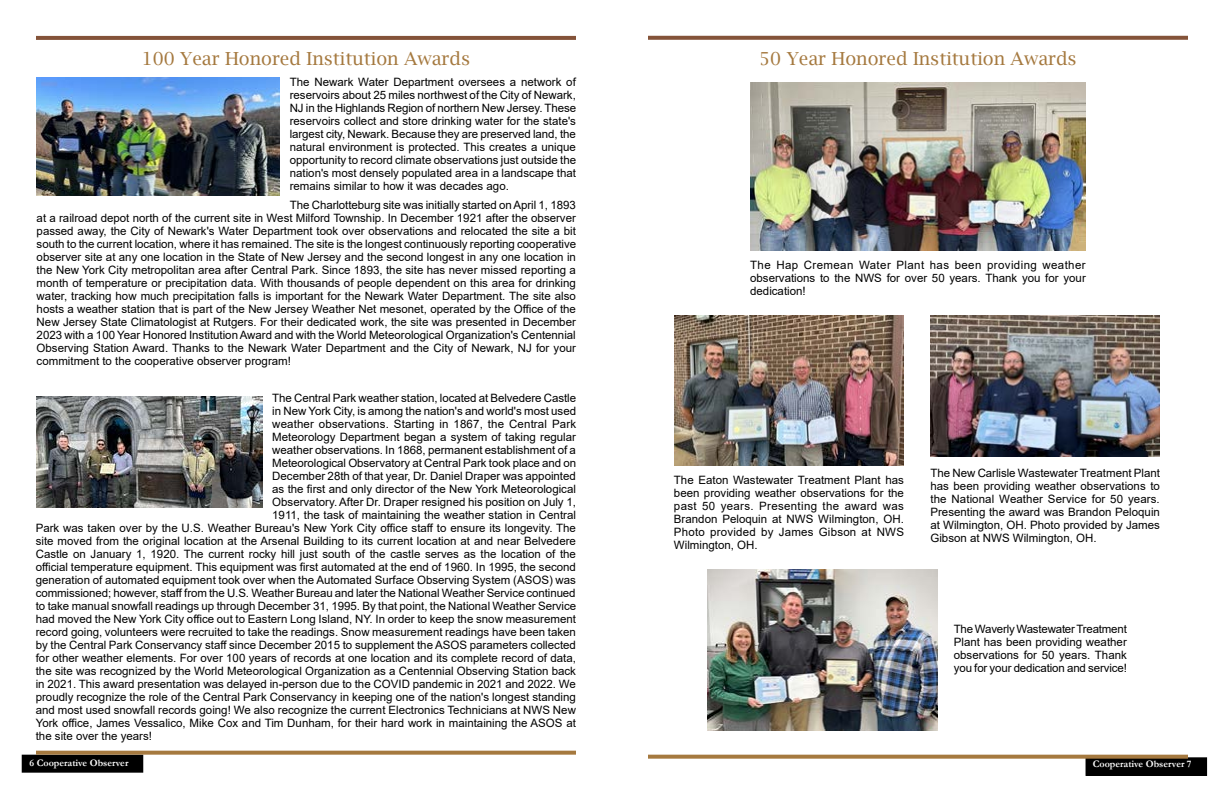
<style>
.page{position:relative;width:1224px;height:792px;background:#fff}
.page>*{position:absolute;margin:0;border:0;box-sizing:border-box;transform-origin:0 0}
.t1{font:18px "Lucida Bright";color:#a5793f}
.t2{font:11.5px/13px "Arial";color:#000;text-align:justify}
.t3{font:700 10px "Garamond";color:#fff}
</style>
<div class="page">
<div style="left:1086px;top:758px;width:121px;height:17px;background:#000"></div>
<div style="left:1086px;top:757px;width:121px;height:19px;border:1px solid #000"></div>
<div style="left:22px;top:755px;width:121px;height:17px;background:#000"></div>
<div style="left:22px;top:755px;width:121px;height:18px;border:1px solid #000"></div>
<svg style="left:648px;top:755px;width:540px;height:4px;background:#a87f4a"></svg>
<svg style="left:36px;top:751px;width:540px;height:4px;background:#ab824d"></svg>
<svg style="left:36px;top:36px;width:540px;height:4px;background:#86563d"></svg>
<img style="left:37px;top:78px;width:243px;height:117px">
<img style="left:36px;top:396px;width:226px;height:111px">
<svg style="left:648px;top:36px;width:540px;height:4px;background:#8a5c43"></svg>
<img style="left:674px;top:316px;width:230px;height:149px">
<img style="left:931px;top:316px;width:229px;height:140px">
<img style="left:708px;top:569px;width:230px;height:162px">
<img style="left:750px;top:83px;width:336px;height:168px">
<h1 class="t1" style="left:142px;top:48px;width:330px">100 Year Honored Institution Awards</h1>
<p class="t2" style="left:290px;top:76px;width:288px">The Newark Water Department oversees a network of reservoirs about 25 miles northwest of the City of Newark, NJ in the Highlands Region of northern New Jersey. These reservoirs collect and store drinking water for the state's largest city, Newark. Because they are preserved land, the natural environment is protected. This creates a unique opportunity to record climate observations just outside the nation's most densely populated area in a landscape that remains similar to how it was decades ago.</p>
<p class="t2" style="left:37px;top:198px;width:541px;text-indent:253px">The Charlotteburg site was initially started on April 1, 1893 at a railroad depot north of the current site in West Milford Township. In December 1921 after the observer passed away, the City of Newark's Water Department took over observations and relocated the site a bit south to the current location, where it has remained. The site is the longest continuously reporting cooperative observer site at any one location in the State of New Jersey and the second longest in any one location in the New York City metropolitan area after Central Park. Since 1893, the site has never missed reporting a month of temperature or precipitation data. With thousands of people dependent on this area for drinking water, tracking how much precipitation falls is important for the Newark Water Department. The site also hosts a weather station that is part of the New Jersey Weather Net mesonet, operated by the Office of the New Jersey State Climatologist at Rutgers. For their dedicated work, the site was presented in December 2023 with a 100 Year Honored Institution Award and with the World Meteorological Organization's Centennial Observing Station Award. Thanks to the Newark Water Department and the City of Newark, NJ for your commitment to the cooperative observer program!</p>
<p class="t2" style="left:272px;top:392px;width:305px">The Central Park weather station, located at Belvedere Castle</p>
<p class="t2" style="left:272px;top:405px;width:305px">in New York City, is among the nation's and world's most used</p>
<p class="t2" style="left:272px;top:418px;width:305px">weather observations. Starting in 1867, the Central Park</p>
<p class="t2" style="left:272px;top:431px;width:305px">Meteorology Department began a system of taking regular</p>
<p class="t2" style="left:272px;top:444px;width:305px">weather observations. In 1868, permanent establishment of a</p>
<p class="t2" style="left:272px;top:457px;width:305px">Meteorological Observatory at Central Park took place and on</p>
<p class="t2" style="left:272px;top:470px;width:305px">December 28th of that year, Dr. Daniel Draper was appointed</p>
<p class="t2" style="left:272px;top:483px;width:305px">as the first and only director of the New York Meteorological</p>
<p class="t2" style="left:272px;top:496px;width:305px">Observatory. After Dr. Draper resigned his position on July 1,</p>
<p class="t2" style="left:272px;top:509px;width:305px">1911, the task of maintaining the weather station in Central</p>
<p class="t2" style="left:36px;top:522px;width:542px">Park was taken over by the U.S. Weather Bureau's New York City office staff to ensure its longevity. The</p>
<p class="t2" style="left:36px;top:535px;width:542px">site moved from the original location at the Arsenal Building to its current location at and near Belvedere</p>
<p class="t2" style="left:36px;top:548px;width:542px">Castle on January 1, 1920. The current rocky hill just south of the castle serves as the location of the</p>
<p class="t2" style="left:36px;top:561px;width:542px">official temperature equipment. This equipment was first automated at the end of 1960. In 1995, the second</p>
<p class="t2" style="left:36px;top:574px;width:542px">generation of automated equipment took over when the Automated Surface Observing System (ASOS) was</p>
<p class="t2" style="left:36px;top:587px;width:541px">commissioned; however, staff from the U.S. Weather Bureau and later the National Weather Service continued</p>
<p class="t2" style="left:36px;top:600px;width:542px">to take manual snowfall readings up through December 31, 1995. By that point, the National Weather Service</p>
<p class="t2" style="left:36px;top:613px;width:542px">had moved the New York City office out to Eastern Long Island, NY. In order to keep the snow measurement</p>
<p class="t2" style="left:36px;top:626px;width:542px">record going, volunteers were recruited to take the readings. Snow measurement readings have been taken</p>
<p class="t2" style="left:36px;top:639px;width:542px">by the Central Park Conservancy staff since December 2015 to supplement the ASOS parameters collected</p>
<p class="t2" style="left:36px;top:652px;width:542px">for other weather elements. For over 100 years of records at one location and its complete record of data,</p>
<p class="t2" style="left:36px;top:665px;width:542px">the site was recognized by the World Meteorological Organization as a Centennial Observing Station back</p>
<p class="t2" style="left:36px;top:678px;width:542px">in 2021. This award presentation was delayed in-person due to the COVID pandemic in 2021 and 2022. We</p>
<p class="t2" style="left:36px;top:691px;width:542px">proudly recognize the role of the Central Park Conservancy in keeping one of the nation's longest standing</p>
<p class="t2" style="left:36px;top:704px;width:542px">and most used snowfall records going! We also recognize the current Electronics Technicians at NWS New</p>
<p class="t2" style="left:36px;top:717px;width:542px">York office, James Vessalico, Mike Cox and Tim Dunham, for their hard work in maintaining the ASOS at</p>
<p class="t2" style="left:36px;top:730px;width:118px">the site over the years!</p>
<h1 class="t1" style="left:759px;top:48px;width:319px">50 Year Honored Institution Awards</h1>
<p class="t2" style="left:750px;top:259px;width:337px">The Hap Cremean Water Plant has been providing weather observations to the NWS for over 50 years. Thank you for your dedication!</p>
<p class="t2" style="left:674px;top:473px;width:232px">The Eaton Wastewater Treatment Plant has been providing weather observations for the past 50 years. Presenting the award was Brandon Peloquin at NWS Wilmington, OH.<br>Photo provided by James Gibson at NWS Wilmington, OH.</p>
<p class="t2" style="left:930px;top:466px;width:231px">The New Carlisle Wastewater Treatment Plant has been providing weather observations to the National Weather Service for 50 years.<br>Presenting the award was Brandon Peloquin at Wilmington, OH. Photo provided by James Gibson at NWS Wilmington, OH.</p>
<p class="t2" style="left:954px;top:622px;width:175px">The Waverly Wastewater Treatment Plant has been providing weather observations for 50 years. Thank you for your dedication and service!</p>
<p class="t3" style="left:30px;top:756px;width:100px">6 Cooperative Observer</p>
<p class="t3" style="left:1093px;top:757px;width:100px">Cooperative Observer 7</p>
</div>
